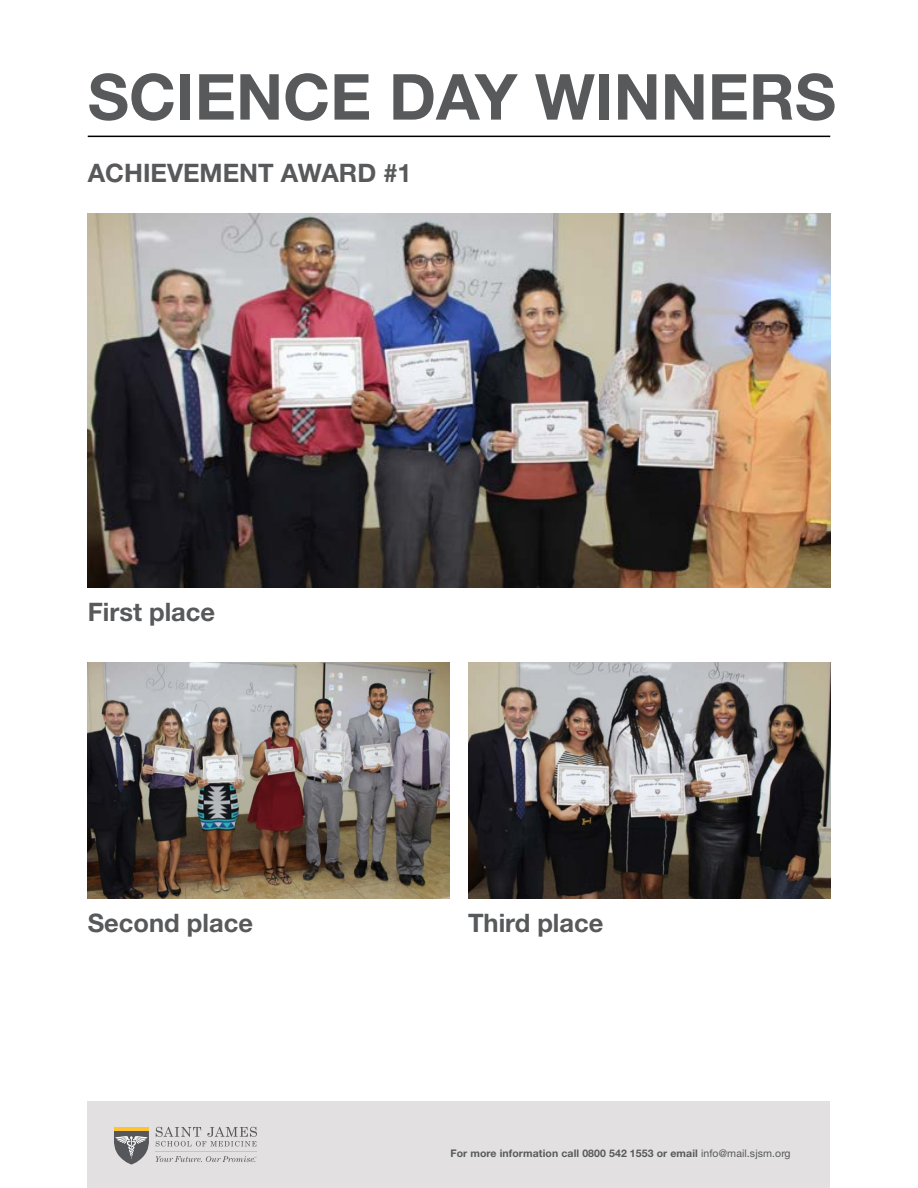
<style>
.page{position:relative;width:918px;height:1188px;background:#fff}
.page>*{position:absolute;margin:0;border:0;box-sizing:border-box;transform-origin:0 0}
.t1{font:700 63.6px "Helvetica Neue LT Std";color:#58595b}
.t2{font:700 25.5px "Helvetica Neue LT Std";color:#58595b}
.t3{font:700 10.5px "Helvetica Neue";letter-spacing:.01em;color:#58595b}
.s1{font-family:"Helvetica Neue LT Std";font-weight:400}
</style>
<div class="page">
<div style="left:88px;top:1101px;width:742px;height:87px;background:#e2e0e0"></div>
<hr style="left:114px;top:1127px;width:35px;height:3px;background:#fec232">
<svg style="left:114px;top:1131px;width:35px;height:33px"></svg>
<hr style="left:156px;top:1151px;width:101px;height:1px;background:#fec232">
<svg style="left:156px;top:1127px;width:101px;height:19px"></svg>
<svg style="left:156px;top:1156px;width:100px;height:6px"></svg>
<img style="left:88px;top:214px;width:742px;height:373px">
<img style="left:88px;top:663px;width:362px;height:236px">
<hr style="left:88px;top:136px;width:742px;height:1px;background:#000">
<img style="left:468px;top:663px;width:362px;height:236px">
<h1 class="t1" style="left:88px;top:58px;width:750px">SCIENCE DAY WINNERS</h1>
<h2 class="t2" style="left:88px;top:157px;width:325px">ACHIEVEMENT AWARD #1</h2>
<h2 class="t2" style="left:88px;top:596px;width:129px">First place</h2>
<h2 class="t2" style="left:88px;top:907px;width:167px">Second place</h2>
<h2 class="t2" style="left:468px;top:907px;width:137px">Third place</h2>
<p class="t3" style="left:450px;top:1147px;width:342px">For more information call 0800 542 1553 or email <span class="s1">info@mail.sjsm.org</span></p>
</div>
